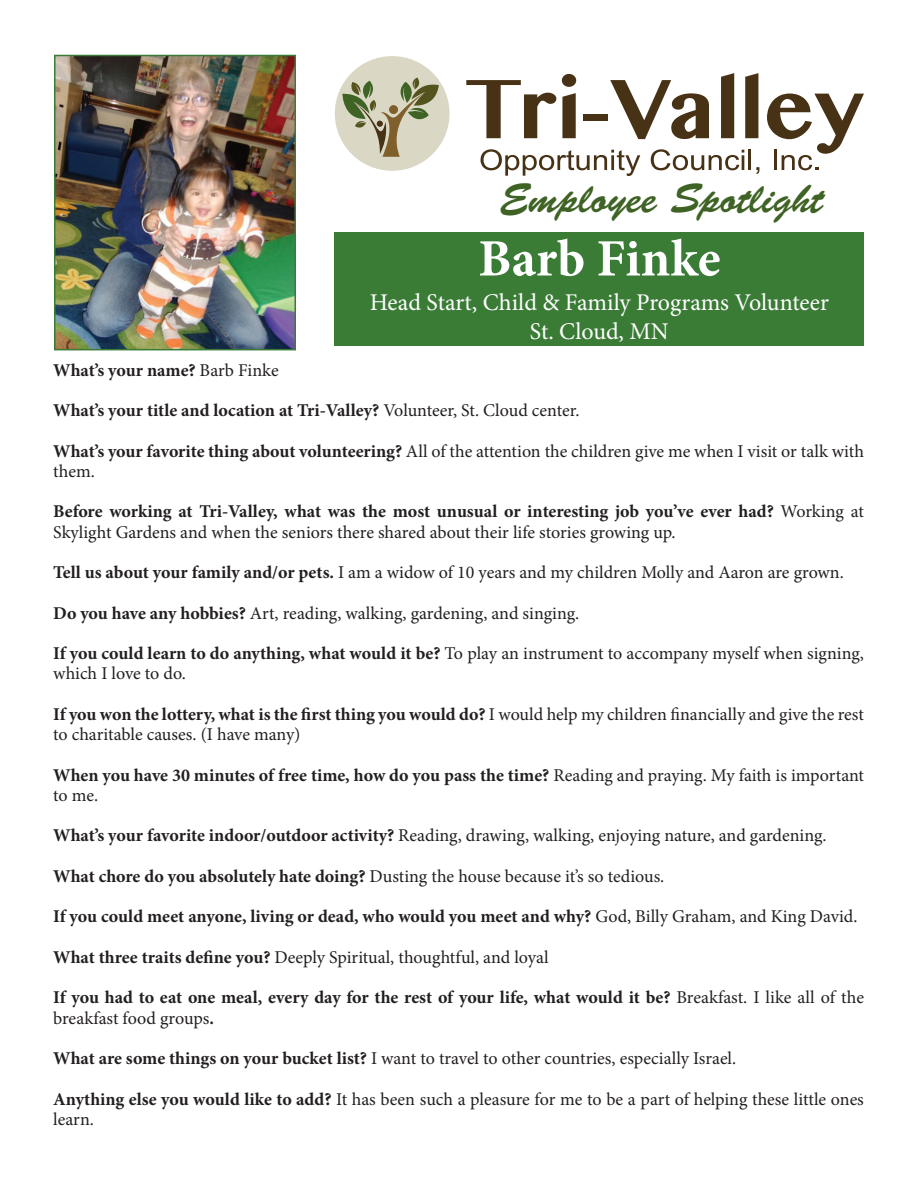
<style>
.page{position:relative;width:918px;height:1188px;background:#fff}
.page>*{position:absolute;margin:0;border:0;box-sizing:border-box;transform-origin:0 0}
.t1{font:700 52.5px "Minion Pro";color:#fff}
.t2{font:41.85px "Brush Script Std";color:#3f6324}
.t3{font:24px/28.8px "Minion Pro";color:#fff;text-align:center}
.t4{font:18px/20.2px "Minion Pro";color:#231f20}
.t5{font:700 18px/20.2px "Minion Pro";color:#231f20}
.s1{font-weight:400}
.s2{font-weight:700}
</style>
<div class="page">
<div style="left:335px;top:233px;width:529px;height:113px;background:#3a7c36"></div>
<svg style="left:466px;top:80px;width:90px;height:58px"></svg>
<svg style="left:562px;top:74px;width:14px;height:64px"></svg>
<div style="left:584px;top:114px;width:24px;height:7px;background:#473216"></div>
<svg style="left:610px;top:80px;width:99px;height:59px"></svg>
<svg style="left:721px;top:73px;width:13px;height:65px"></svg>
<svg style="left:745px;top:73px;width:13px;height:65px"></svg>
<svg style="left:481px;top:149px;width:159px;height:27px"></svg>
<svg style="left:651px;top:149px;width:93px;height:21px"></svg>
<hr style="left:748px;top:150px;width:3px;height:20px;background:#473216">
<svg style="left:756px;top:167px;width:3px;height:7px"></svg>
<svg style="left:767px;top:94px;width:97px;height:76px"></svg>
<div style="left:335px;top:56px;width:115px;height:115px;background:#dad8c5;border-radius:50%"></div>
<svg style="left:342px;top:77px;width:97px;height:80px"></svg>
<img style="left:57px;top:58px;width:236px;height:289px">
<div style="left:54px;top:55px;width:242px;height:295px;border:2px solid #3a7c36"></div>
<h2 class="t2" style="left:500px;top:175px;width:325px">Employee Spotlight</h2>
<h1 class="t1" style="left:478px;top:222px;width:244px">Barb Finke</h1>
<h3 class="t3" style="left:370px;top:288px;width:461px">Head Start, Child &amp; Family Programs Volunteer<br>St. Cloud, MN</h3>
<p class="t5" style="left:53px;top:360px;width:227px">What’s your name? <span class="s1">Barb Finke</span></p>
<p class="t5" style="left:53px;top:400px;width:528px">What’s your title and location at Tri-Valley? <span class="s1">Volunteer, St. Cloud center.</span></p>
<p class="t4" style="left:53px;top:441px;width:812px"><span class="s2">What’s your favorite thing about volunteering?</span> All of the attention the children give me when I visit or talk with them.</p>
<p class="t4" style="left:53px;top:502px;width:812px"><span class="s2">Before working at Tri-Valley, what was the most unusual or interesting job you’ve ever had?</span> Working at<br>Skylight Gardens and when the seniors there shared about their life stories growing up.</p>
<p class="t4" style="left:53px;top:562px;width:792px"><span class="s2">Tell us about your family and/or pets.</span> I am a widow of 10 years and my children Molly and Aaron are grown.</p>
<p class="t4" style="left:53px;top:603px;width:528px"><span class="s2">Do you have any hobbies?</span> Art, reading, walking, gardening, and singing.</p>
<p class="t4" style="left:53px;top:643px;width:812px"><span class="s2">If you could learn to do anything, what would it be?</span> To play an instrument to accompany myself when signing, which I love to do.</p>
<p class="t4" style="left:53px;top:704px;width:812px"><span class="s2">If you won the lottery, what is the first thing you would do?</span> I would help my children financially and give the rest to charitable causes. (I have many)</p>
<p class="t5" style="left:53px;top:765px;width:812px">When you have 30 minutes of free time, how do you pass the time? <span class="s1">Reading and praying. My faith is important to me.</span></p>
<p class="t4" style="left:53px;top:826px;width:775px"><span class="s2">What’s your favorite indoor/outdoor activity?</span> Reading, drawing, walking, enjoying nature, and gardening.</p>
<p class="t4" style="left:53px;top:866px;width:613px"><span class="s2">What chore do you absolutely hate doing?</span> Dusting the house because it’s so tedious.</p>
<p class="t5" style="left:53px;top:906px;width:806px">If you could meet anyone, living or dead, who would you meet and why? <span class="s1">God, Billy Graham, and King David.</span></p>
<p class="t4" style="left:53px;top:947px;width:497px"><span class="s2">What three traits define you?</span> Deeply Spiritual, thoughtful, and loyal</p>
<p class="t5" style="left:53px;top:987px;width:812px">If you had to eat one meal, every day for the rest of your life, what would it be? <span class="s1">Breakfast. I like all of the breakfast food groups</span>.</p>
<p class="t4" style="left:53px;top:1048px;width:684px"><span class="s2">What are some things on your bucket list?</span> I want to travel to other countries, especially Israel.</p>
<p class="t4" style="left:53px;top:1089px;width:812px"><span class="s2">Anything else you would like to add?</span> It has been such a pleasure for me to be a part of helping these little ones learn.</p>
</div>
